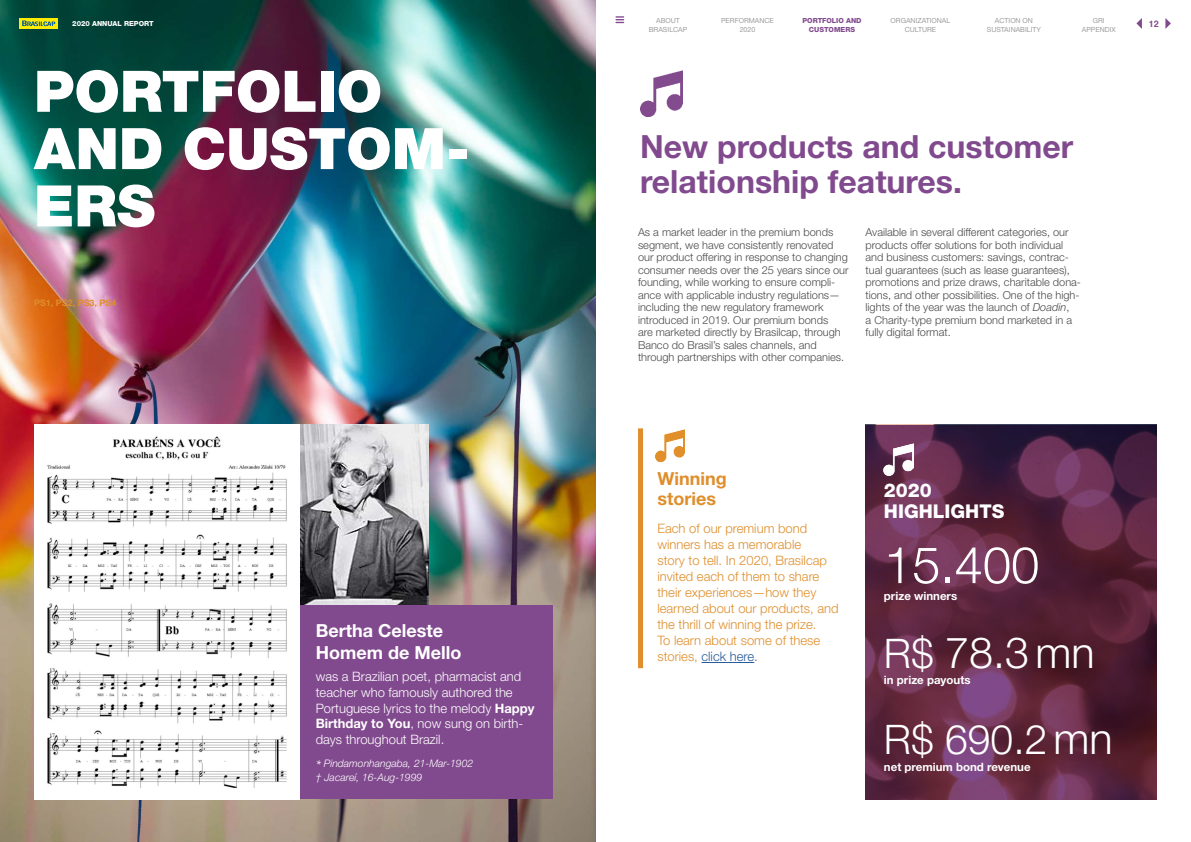
<style>
.page{position:relative;width:1191px;height:842px;background:#fff}
.page>*{position:absolute;margin:0;border:0;box-sizing:border-box;transform-origin:0 0}
.t1{font:900 57.3px/57.3px "Helvetica Neue LT Std";color:#fff}
.t2{font:300 50.8px "Helvetica Neue LT Std";color:#fff}
.t3{font:300 43.2px "Helvetica Neue LT Std";color:#fff}
.t4{font:300 40.8px "Helvetica Neue LT Std";color:#fff}
.t5{font:700 32px/35px "Helvetica Neue LT Std";color:#814a8e}
.t6{font:800 19px/21px "Helvetica Neue LT Std";color:#fff}
.t7{font:700 18px/22px "Helvetica Neue LT Std";color:#fff}
.t8{font:700 18px/20px "Helvetica Neue LT Std";color:#df8e2b}
.t9{font:300 13px/16px "Helvetica Neue LT Std";color:#df8e2b}
.t10{font:300 13px/15.6px "Helvetica Neue LT Std";color:#fff}
.t11{font:700 11.5px "Helvetica Neue LT Std";color:#fff}
.t12{font:300 11px/12.5px "Helvetica Neue LT Std";color:#4a4a49}
.t13{font:italic 300 10.4px/14.3px "Helvetica Neue LT Std";color:#fff}
.t14{font:700 9px "Helvetica Neue LT Std";color:#df8e2b}
.t15{font:700 9px "Helvetica";color:#814a8e}
.t16{font:7px/8.4px "Helvetica Neue LT Std";color:#9d9d9c;text-align:center}
.t17{font:800 7px/8.4px "Helvetica Neue LT Std";color:#814a8e;text-align:center}
.t18{font:800 7px "Helvetica Neue LT Std";color:#fff}
.s1{font-weight:700}
.s2{font-size:15px}
.s3{font-style:italic}
.s4{color:#275b9b}
.s5{color:#814a8e}
.s6{font-size:40.8px}
.s7{font-size:43.2px}
</style>
<div class="page">
<img style="left:0;top:0;width:595px;height:842px">
<img style="left:299px;top:425px;width:130px;height:181px">
<div style="left:133px;top:606px;width:419px;height:193px;background:#814a8e"></div>
<img style="left:34px;top:425px;width:265px;height:375px">
<img style="left:640px;top:71px;width:43px;height:46px">
<hr style="left:701px;top:662px;width:53px;height:1px;background:#275b9b">
<div style="left:638px;top:428px;width:5px;height:240px;background:#df8e2b"></div>
<img style="left:656px;top:430px;width:29px;height:31px">
<img style="left:865px;top:425px;width:292px;height:374px">
<img style="left:884px;top:444px;width:29px;height:31px">
<svg style="left:1165px;top:18px;width:5px;height:11px"></svg>
<svg style="left:1136px;top:18px;width:6px;height:11px"></svg>
<svg style="left:616px;top:16px;width:7px;height:7px"></svg>
<div style="left:19px;top:18px;width:39px;height:11px;background:#ffed00"></div>
<svg style="left:22px;top:21px;width:33px;height:5px"></svg>
<p class="t18" style="left:72px;top:19px;width:83px">2020 ANNUAL REPORT</p>
<h1 class="t1" style="left:34px;top:62px;width:437px">PORTFOLIO<br>AND CUSTOM-<br>ERS</h1>
<p class="t14" style="left:34px;top:297px;width:84px">PS1, PS2, PS3, PS4</p>
<h3 class="t7" style="left:316px;top:619px;width:147px">Bertha Celeste<br>Homem de Mello</h3>
<p class="t10" style="left:316px;top:669px;width:220px">was a Brazilian poet, pharmacist and teacher who famously authored the Portuguese lyrics to the melody <span class="s1">Happy Birthday to You</span>, now sung on birth&shy;days throughout Brazil.</p>
<p class="t13" style="left:316px;top:756px;width:159px"><span class="s2">*</span> Pindamonhangaba, 21-Mar-1902 † Jacareí, 16-Aug-1999</p>
<p class="t16" style="left:649px;top:17px;width:40px">ABOUT<br>BRASILCAP</p>
<p class="t16" style="left:721px;top:17px;width:54px">PERFORMANCE<br>2020</p>
<p class="t17" style="left:802px;top:17px;width:60px">PORTFOLIO AND<br>CUSTOMERS</p>
<p class="t16" style="left:890px;top:17px;width:61px">ORGANIZATIONAL<br>CULTURE</p>
<p class="t16" style="left:986px;top:17px;width:56px">ACTION ON<br>SUSTAINABILITY</p>
<p class="t16" style="left:1081px;top:17px;width:35px">GRI<br>APPENDIX</p>
<p class="t15" style="left:1148px;top:16px;width:12px">12</p>
<h3 class="t5" style="left:640px;top:128px;width:435px">New products and customer relationship features.</h3>
<p class="t12" style="left:865px;top:226px;width:217px">Available in several different categories, our products offer solutions for both individual and business customers: savings, contrac&shy;tual guarantees (such as lease guarantees), promotions and prize draws, charitable dona&shy;tions, and other possibilities. One of the high&shy;lights of the year was the launch of <span class="s3">Doadin</span>,<br>a Charity-type premium bond marketed in a fully digital format.</p>
<p class="t12" style="left:638px;top:226px;width:212px">As a market leader in the premium bonds segment, we have consistently renovated our product offering in response to changing consumer needs over the 25 years since our founding, while working to ensure compli&shy;ance with applicable industry regulations— including the new regulatory framework introduced in 2019. Our premium bonds<br>are marketed directly by Brasilcap, through Banco do Brasil’s sales channels, and through partnerships with other companies.</p>
<h3 class="t8" style="left:657px;top:468px;width:71px">Winning stories</h3>
<p class="t9" style="left:657px;top:520px;width:183px">Each of our premium bond winners has a memorable<br>story to tell. In 2020, Brasilcap invited each of them to share their experiences—how they learned about our products, and the thrill of winning the prize.<br>To learn about some of these stories, <span class="s4">click here</span><span class="s5">.</span></p>
<h3 class="t6" style="left:884px;top:480px;width:122px">2020<br>HIGHLIGHTS</h3>
<h2 class="t2" style="left:884px;top:534px;width:157px">15.400</h2>
<p class="t11" style="left:884px;top:589px;width:75px">prize winners</p>
<h3 class="t3" style="left:884px;top:626px;width:212px"><span class="s6">R$</span> 78.3 mn</h3>
<p class="t11" style="left:884px;top:672px;width:88px">in prize payouts</p>
<h3 class="t4" style="left:884px;top:715px;width:230px">R$ 690.2 <span class="s7">mn</span></h3>
<p class="t11" style="left:884px;top:760px;width:148px">net premium bond revenue</p>
</div>
